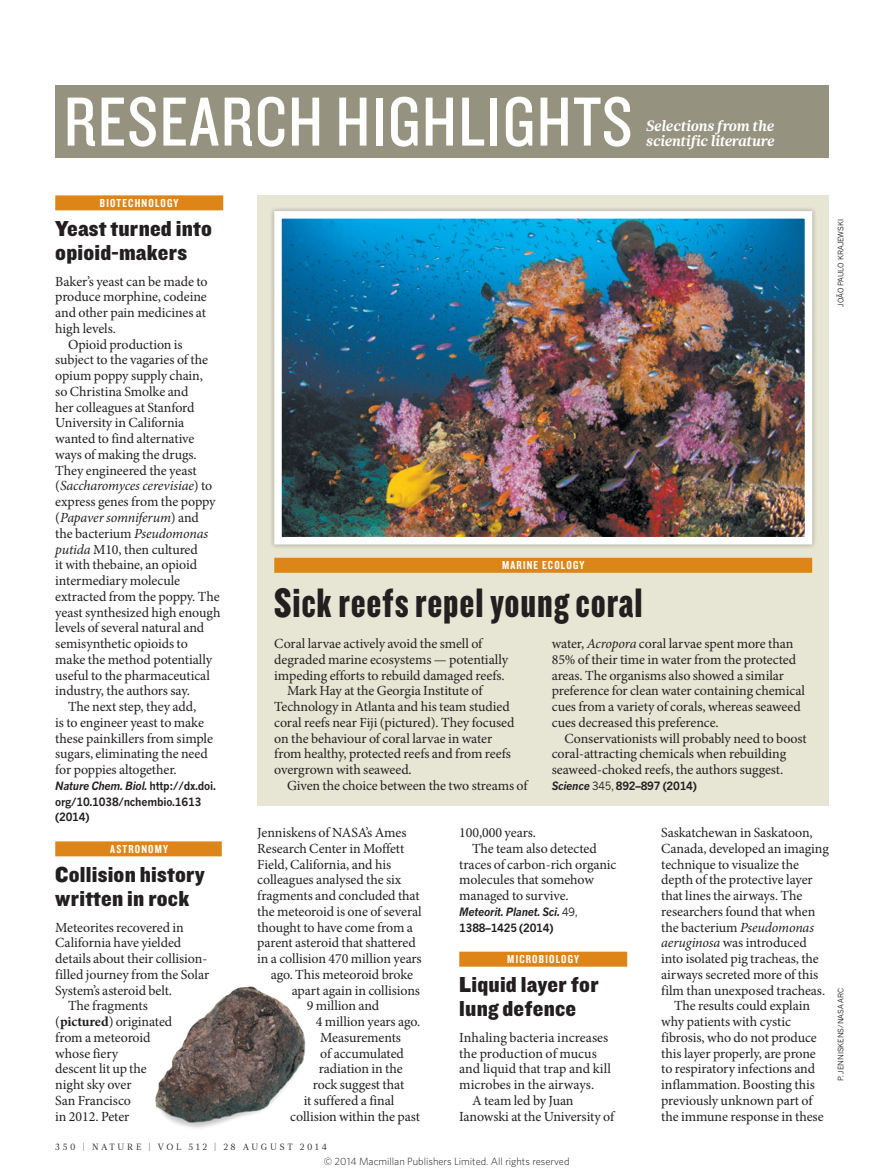
<style>
.page{position:relative;width:893px;height:1174px;background:#fff}
.page>*{position:absolute;margin:0;border:0;box-sizing:border-box;transform-origin:0 0}
.t1{font:72px "Knockout 29 Junior Ltweight";letter-spacing:.02em;color:#fff}
.BRIEFS_BOX_HEAD{font:42.75px "Knockout 69 Full Liteweight";letter-spacing:.02em;color:#231f20}
.RES_HIGH_HEAD_15{font:22.5px/23.7px "Knockout 71 Full Middlewt";letter-spacing:.01em;color:#231f20}
.t2{font:italic 700 15px/15px "Glosa Math";letter-spacing:-.005em;color:#fff}
.BODY_TEXT_R_L_INDENT{font:13.95px/15.8px "Minion Pro";letter-spacing:-.005em;color:#231f20}
.BODY_TEXT_R_L_1ST_PA{font:13.95px/15.8px "Minion Pro";letter-spacing:-.005em;color:#231f20}
.BRIEFS_SUBJECT_STRAP{font:12px "Knockout 49 Liteweight";letter-spacing:.1em;color:#fff}
.BRIEFS_PAPER{font:700 11.25px/15.8px "News Gothic MTOT";letter-spacing:-.02em;color:#231f20;scale:.95 1}
.BRIEFS_PAPER-2{font:italic 700 11.25px/15.8px "News Gothic MTOT";letter-spacing:-.02em;color:#231f20;scale:.95 1}
.t3{font:300 10.5px "Whitney";color:#1d1d1b}
.t4{font:9px "Glosa Math";letter-spacing:.3em;color:#231f20}
.PIC_CREDIT{font:7.5px "News Gothic MTOT";color:#231f20}
.s1{font-style:italic}
.s2{font-weight:700}
.s3{font-weight:400}
.s4{font-weight:400;font-style:normal}
.s5{font-style:normal}
</style>
<div class="page">
<div style="left:257px;top:195px;width:572px;height:610px;background:#e7e5d4"></div>
<div style="left:269px;top:206px;width:548px;height:343px;background:#231f20;opacity:.25"></div>
<img style="left:283px;top:220px;width:520px;height:315px">
<div style="left:274px;top:211px;width:538px;height:333px;border:8px solid #fff"></div>
<div style="left:274px;top:558px;width:538px;height:15px;background:#dd8519"></div>
<img style="left:155px;top:986px;width:151px;height:142px">
<div style="left:55px;top:195px;width:168px;height:15px;background:#dd8519"></div>
<div style="left:55px;top:841px;width:167px;height:15px;background:#dd8519"></div>
<div style="left:459px;top:951px;width:168px;height:15px;background:#dd8519"></div>
<div style="left:55px;top:85px;width:774px;height:72px;background:#95937f"></div>
<h1 class="t1" style="left:64px;top:75px;width:570px">RESEARCH HIGHLIGHTS</h1>
<p class="t2" style="left:646px;top:118px;width:130px">Selections from the scientific literature</p>
<p class="BRIEFS_SUBJECT_STRAP" style="left:100px;top:195px;width:80px">BIOTECHNOLOGY</p>
<p class="RES_HIGH_HEAD_15" style="left:55px;top:216px;width:158px">Yeast turned into opioid-makers</p>
<p class="BODY_TEXT_R_L_1ST_PA" style="left:55px;top:273px;width:154px">Baker’s yeast can be made to produce morphine, codeine and other pain medicines at high levels.</p>
<p class="BODY_TEXT_R_L_INDENT" style="left:55px;top:336px;width:167px;text-indent:13px">Opioid production is subject to the vagaries of the opium poppy supply chain,<br>so Christina Smolke and<br>her colleagues at Stanford<br>University in California wanted to find alternative ways of making the drugs.<br>They engineered the yeast (<span class="s1">Saccharomyces cerevisiae</span>) to express genes from the poppy (<span class="s1">Papaver somniferum</span>) and<br>the bacterium <span class="s1">Pseudomonas putida</span> M10, then cultured<br>it with thebaine, an opioid intermediary molecule extracted from the poppy. The yeast synthesized high enough levels of several natural and semisynthetic opioids to make the method potentially useful to the pharmaceutical industry, the authors say.</p>
<p class="BODY_TEXT_R_L_INDENT" style="left:55px;top:699px;width:159px;text-indent:13px">The next step, they add,<br>is to engineer yeast to make these painkillers from simple sugars, eliminating the need for poppies altogether.</p>
<p class="BRIEFS_PAPER" style="left:55px;top:777px;width:171px"><span class="s1">Nature Chem. Biol.</span> http://dx.doi. org/10.1038/nchembio.1613 (2014)</p>
<p class="BRIEFS_SUBJECT_STRAP" style="left:110px;top:841px;width:60px">ASTRONOMY</p>
<p class="RES_HIGH_HEAD_15" style="left:55px;top:861px;width:151px">Collision history written in rock</p>
<p class="BODY_TEXT_R_L_1ST_PA" style="left:55px;top:919px;width:155px">Meteorites recovered in<br>California have yielded details about their collision&shy;filled journey from the Solar<br>System’s asteroid belt.</p>
<p class="BODY_TEXT_R_L_INDENT" style="left:55px;top:998px;width:119px;text-indent:13px">The fragments (<span class="s2">pictured</span>) originated from a meteoroid whose fiery<br>descent lit up the night sky over<br>San Francisco<br>in 2012. Peter</p>
<p class="PIC_CREDIT" style="left:836px;top:307px;width:89px;rotate:-90deg">JOÃO PAULO KRAJEWSKI</p>
<p class="BRIEFS_SUBJECT_STRAP" style="left:502px;top:557px;width:84px">MARINE ECOLOGY</p>
<p class="BRIEFS_BOX_HEAD" style="left:274px;top:575px;width:370px">Sick reefs repel young coral</p>
<p class="BODY_TEXT_R_L_1ST_PA" style="left:274px;top:636px;width:235px">Coral larvae actively avoid the smell of degraded marine ecosystems — potentially impeding efforts to rebuild damaged reefs.</p>
<p class="BODY_TEXT_R_L_INDENT" style="left:274px;top:683px;width:242px;text-indent:13px">Mark Hay at the Georgia Institute of Technology in Atlanta and his team studied coral reefs near Fiji (pictured). They focused on the behaviour of coral larvae in water from healthy, protected reefs and from reefs overgrown with seaweed.</p>
<p class="BODY_TEXT_R_L_INDENT" style="left:287px;top:777px;width:242px">Given the choice between the two streams of</p>
<p class="BODY_TEXT_R_L_INDENT" style="left:552px;top:636px;width:255px">water, <span class="s1">Acropora</span> coral larvae spent more than 85% of their time in water from the protected areas. The organisms also showed a similar preference for clean water containing chemical cues from a variety of corals, whereas seaweed cues decreased this preference.</p>
<p class="BODY_TEXT_R_L_INDENT" style="left:552px;top:730px;width:257px;text-indent:13px">Conservationists will probably need to boost coral-attracting chemicals when rebuilding seaweed-choked reefs, the authors suggest.</p>
<p class="BRIEFS_PAPER" style="left:552px;top:777px;width:154px"><span class="s1">Science</span> <span class="s3">345,</span> 892–897 (2014)</p>
<p class="BODY_TEXT_R_L_INDENT" style="left:257px;top:825px;width:151px">Jenniskens of NASA’s Ames</p>
<p class="BODY_TEXT_R_L_INDENT" style="left:257px;top:840px;width:149px">Research Center in Moffett</p>
<p class="BODY_TEXT_R_L_INDENT" style="left:257px;top:856px;width:135px">Field, California, and his</p>
<p class="BODY_TEXT_R_L_INDENT" style="left:257px;top:872px;width:146px">colleagues analysed the six</p>
<p class="BODY_TEXT_R_L_INDENT" style="left:257px;top:888px;width:164px">fragments and concluded that</p>
<p class="BODY_TEXT_R_L_INDENT" style="left:257px;top:903px;width:166px">the meteoroid is one of several</p>
<p class="BODY_TEXT_R_L_INDENT" style="left:257px;top:919px;width:157px">thought to have come from a</p>
<p class="BODY_TEXT_R_L_INDENT" style="left:257px;top:935px;width:160px">parent asteroid that shattered</p>
<p class="BODY_TEXT_R_L_INDENT" style="left:257px;top:951px;width:166px">in a collision 470 million years</p>
<p class="BODY_TEXT_R_L_INDENT" style="left:271px;top:966px;width:144px">ago. This meteoroid broke</p>
<p class="BODY_TEXT_R_L_INDENT" style="left:292px;top:982px;width:130px">apart again in collisions</p>
<p class="BODY_TEXT_R_L_INDENT" style="left:307px;top:998px;width:74px">9 million and</p>
<p class="BODY_TEXT_R_L_INDENT" style="left:316px;top:1014px;width:106px">4 million years ago.</p>
<p class="BODY_TEXT_R_L_INDENT" style="left:320px;top:1029px;width:82px">Measurements</p>
<p class="BODY_TEXT_R_L_INDENT" style="left:320px;top:1045px;width:85px">of accumulated</p>
<p class="BODY_TEXT_R_L_INDENT" style="left:319px;top:1061px;width:86px">radiation in the</p>
<p class="BODY_TEXT_R_L_INDENT" style="left:313px;top:1077px;width:93px">rock suggest that</p>
<p class="BODY_TEXT_R_L_INDENT" style="left:304px;top:1092px;width:92px">it suffered a final</p>
<p class="BODY_TEXT_R_L_INDENT" style="left:290px;top:1108px;width:131px">collision within the past</p>
<p class="BODY_TEXT_R_L_INDENT" style="left:459px;top:825px;width:78px">100,000 years.</p>
<p class="BODY_TEXT_R_L_INDENT" style="left:459px;top:840px;width:159px;text-indent:13px">The team also detected traces of carbon-rich organic molecules that somehow managed to survive.</p>
<p class="BRIEFS_PAPER-2" style="left:459px;top:903px;width:126px">Meteorit. Planet. Sci. <span class="s4">49,<br></span><span class="s5">1388–1425 (2014)</span></p>
<p class="BRIEFS_SUBJECT_STRAP" style="left:507px;top:951px;width:73px">MICROBIOLOGY</p>
<p class="RES_HIGH_HEAD_15" style="left:459px;top:972px;width:141px">Liquid layer for lung defence</p>
<p class="BODY_TEXT_R_L_1ST_PA" style="left:459px;top:1029px;width:153px">Inhaling bacteria increases the production of mucus and liquid that trap and kill microbes in the airways.</p>
<p class="BODY_TEXT_R_L_INDENT" style="left:459px;top:1092px;width:156px;text-indent:13px">A team led by Juan<br>Ianowski at the University of</p>
<p class="BODY_TEXT_R_L_INDENT" style="left:661px;top:825px;width:169px">Saskatchewan in Saskatoon,<br>Canada, developed an imaging technique to visualize the depth of the protective layer that lines the airways. The researchers found that when the bacterium <span class="s1">Pseudomonas aeruginosa</span> was introduced into isolated pig tracheas, the airways secreted more of this film than unexposed tracheas.</p>
<p class="BODY_TEXT_R_L_INDENT" style="left:661px;top:998px;width:164px;text-indent:13px">The results could explain why patients with cystic fibrosis, who do not produce this layer properly, are prone to respiratory infections and inflammation. Boosting this previously unknown part of the immune response in these</p>
<p class="PIC_CREDIT" style="left:836px;top:1081px;width:95px;rotate:-90deg">P. JENNISKENS/NASA ARC</p>
<p class="t4" style="left:55px;top:1141px;width:273px">350 | NATURE | VOL 512 | 28 AUGUST 2014</p>
<p class="t3" style="left:324px;top:1154px;width:247px">© 2014 Macmillan Publishers Limited. All rights reserved</p>
</div>
